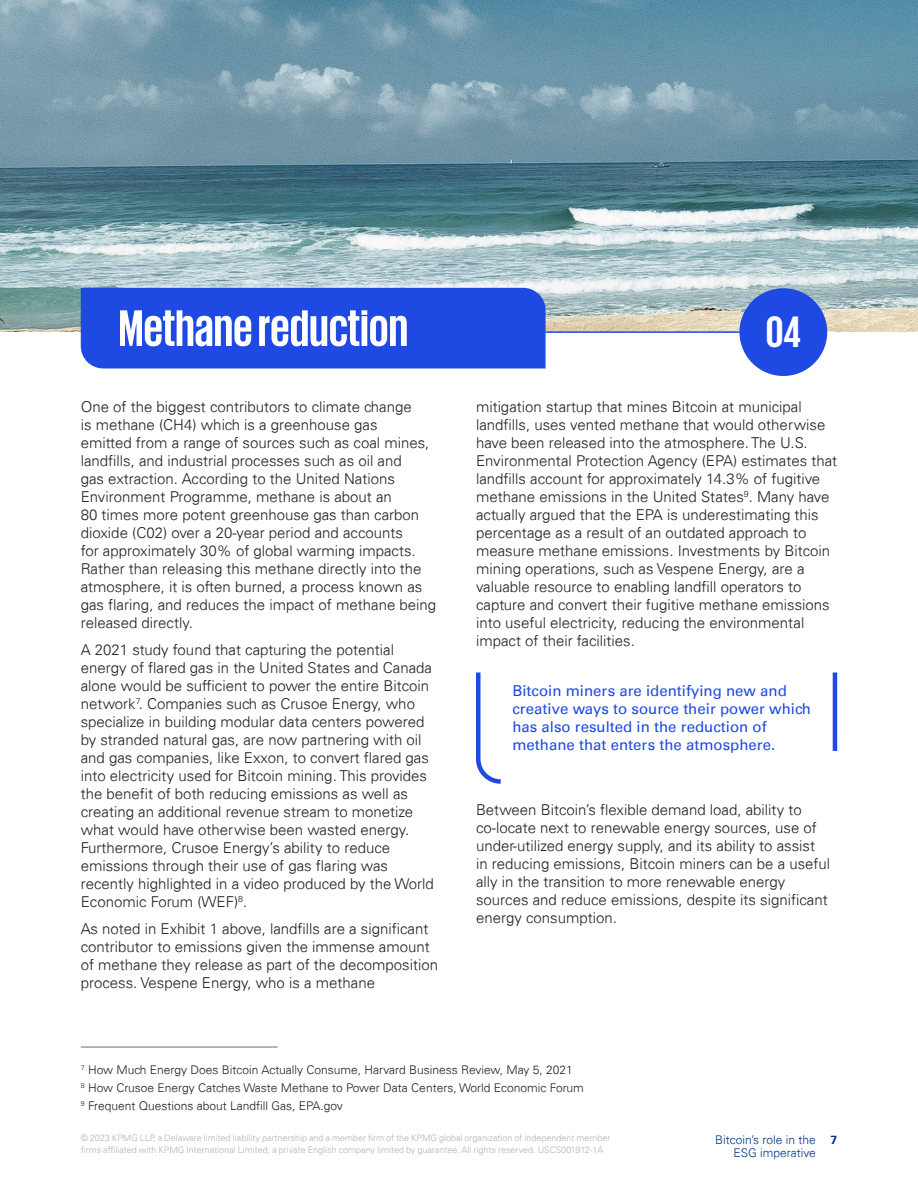
<style>
.page{position:relative;width:918px;height:1188px;background:#fff}
.page>*{position:absolute;margin:0;border:0;box-sizing:border-box;transform-origin:0 0}
.t1{font:700 52.5px "KPMG";color:#fff}
.t2{font:700 45px "KPMG";color:#fff}
.t3{font:300 15px/18px "Univers 45";color:#231f20}
.t4{font:15px/18px "Univers 55 Roman";color:#1e49e2}
.t5{font:300 12px/17.7px "Univers 45";color:#231f20}
.t6{font:300 12px/13.5px "Univers 45";color:#00338d;text-align:center}
.t7{font:300 9px/12px "Univers 45";color:#b2b2b2}
.s1{font-family:"Univers 65";font-weight:700}
</style>
<div class="page">
<img style="left:0;top:0;width:918px;height:331px">
<div style="left:81px;top:288px;width:465px;height:80px;background:#1e49e2"></div>
<hr style="left:546px;top:331px;width:234px;height:2px;background:#1e49e2">
<div style="left:739px;top:288px;width:88px;height:88px;background:#1e49e2;border-radius:50%"></div>
<svg style="left:476px;top:672px;width:25px;height:112px"></svg>
<hr style="left:833px;top:672px;width:4px;height:79px;background:#1e49e2">
<hr style="left:81px;top:1047px;width:197px;height:1px;background:#6c6d70">
<h1 class="t1" style="left:119px;top:302px;width:291px">Methane reduction</h1>
<p class="t3" style="left:81px;top:398px;width:357px">One of the biggest contributors to climate change<br>is methane (CH4) which is a greenhouse gas<br>emitted from a range of sources such as coal mines, landfills, and industrial processes such as oil and<br>gas extraction. According to the United Nations Environment Programme, methane is about an<br>80 times more potent greenhouse gas than carbon dioxide (C02) over a 20-year period and accounts<br>for approximately 30% of global warming impacts.<br>Rather than releasing this methane directly into the atmosphere, it is often burned, a process known as gas flaring, and reduces the impact of methane being released directly.</p>
<p class="t3" style="left:81px;top:641px;width:355px">A 2021 study found that capturing the potential energy of flared gas in the United States and Canada alone would be sufficient to power the entire Bitcoin network<sup>7</sup>. Companies such as Crusoe Energy, who specialize in building modular data centers powered by stranded natural gas, are now partnering with oil and gas companies, like Exxon, to convert flared gas into electricity used for Bitcoin mining. This provides the benefit of both reducing emissions as well as creating an additional revenue stream to monetize what would have otherwise been wasted energy.<br>Furthermore, Crusoe Energy’s ability to reduce emissions through their use of gas flaring was recently highlighted in a video produced by the World Economic Forum (WEF)<sup>8</sup>.</p>
<p class="t3" style="left:81px;top:920px;width:359px">As noted in Exhibit 1 above, landfills are a significant contributor to emissions given the immense amount of methane they release as part of the decomposition process. Vespene Energy, who is a methane</p>
<h2 class="t2" style="left:766px;top:310px;width:37px">04</h2>
<p class="t3" style="left:476px;top:398px;width:363px">mitigation startup that mines Bitcoin at municipal landfills, uses vented methane that would otherwise have been released into the atmosphere. The U.S.<br>Environmental Protection Agency (EPA) estimates that landfills account for approximately 14.3% of fugitive methane emissions in the United States<sup>9</sup>. Many have actually argued that the EPA is underestimating this percentage as a result of an outdated approach to measure methane emissions. Investments by Bitcoin mining operations, such as Vespene Energy, are a valuable resource to enabling landfill operators to capture and convert their fugitive methane emissions into useful electricity, reducing the environmental impact of their facilities.</p>
<p class="t4" style="left:512px;top:682px;width:300px">Bitcoin miners are identifying new and creative ways to source their power which has also resulted in the reduction of methane that enters the atmosphere.</p>
<p class="t3" style="left:476px;top:801px;width:356px">Between Bitcoin’s flexible demand load, ability to co-locate next to renewable energy sources, use of under-utilized energy supply, and its ability to assist in reducing emissions, Bitcoin miners can be a useful ally in the transition to more renewable energy sources and reduce emissions, despite its significant energy consumption.</p>
<p class="t5" style="left:81px;top:1061px;width:505px"><sup>7</sup> How Much Energy Does Bitcoin Actually Consume, Harvard Business Review, May 5, 2021<br><sup>8</sup> How Crusoe Energy Catches Waste Methane to Power Data Centers, World Economic Forum<br><sup>9</sup> Frequent Questions about Landfill Gas, EPA.gov</p>
<p class="t7" style="left:81px;top:1132px;width:531px">© 2023 KPMG LLP, a Delaware limited liability partnership and a member firm of the KPMG global organization of independent member firms affiliated with KPMG International Limited, a private English company limited by guarantee. All rights reserved. USCS001912-1A</p>
<p class="t6" style="left:715px;top:1133px;width:124px">Bitcoin’s role in the <span class="s1">7<br></span>ESG imperative</p>
</div>
